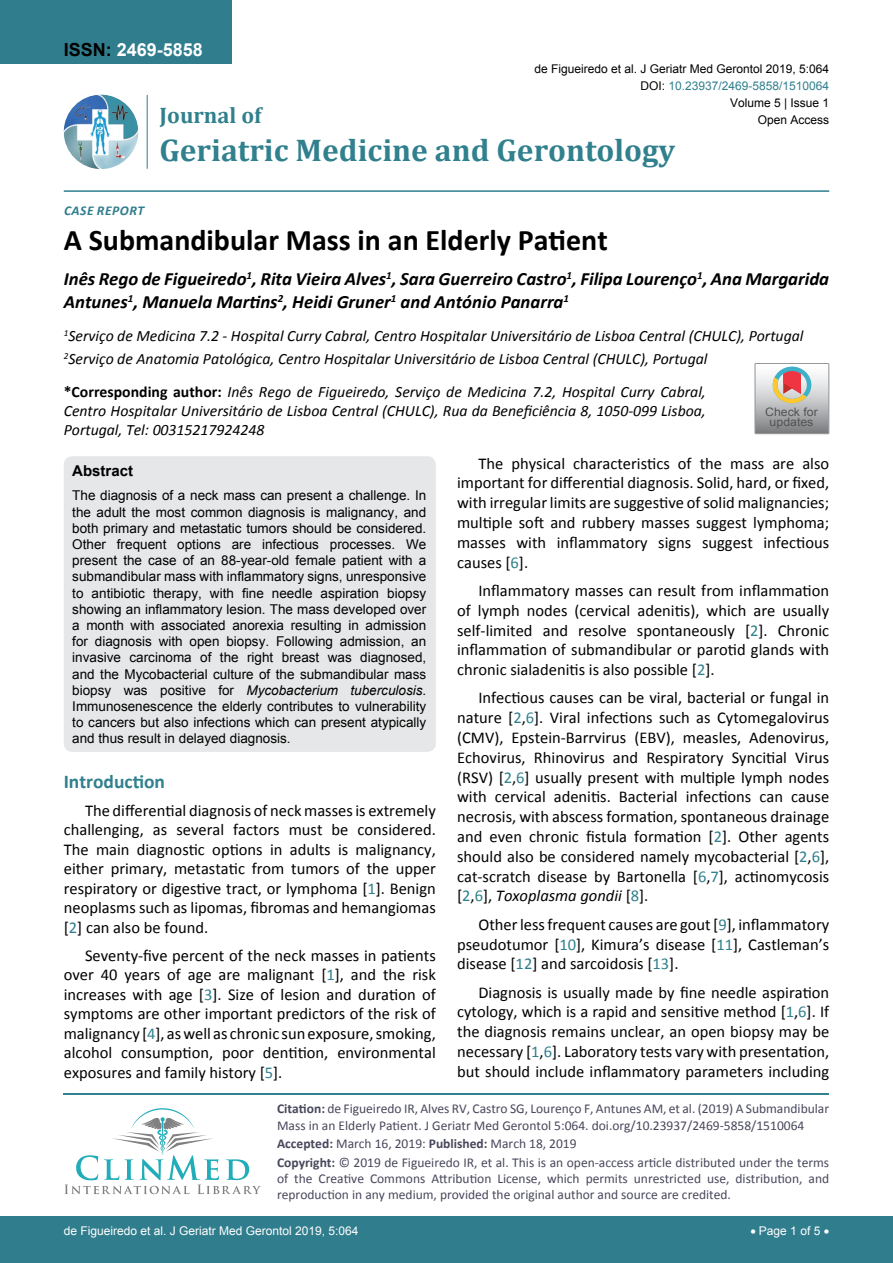
<style>
.page{position:relative;width:893px;height:1263px;background:#fff}
.page>*{position:absolute;margin:0;border:0;box-sizing:border-box;transform-origin:0 0}
.t1{font:700 31.5px "Cambria";color:#30808d}
.t2{font:700 30px "Calibri";color:#000}
.t3{font:700 22.5px "Cambria";color:#30808d}
.t4{font:700 19.5px "Calibri";color:#30808d}
.t5{font:italic 700 18.75px/22.5px "Calibri";color:#000}
.t6{font:700 18px "Arial";color:#fff}
.t7{font:16.5px/19.8px "Calibri";color:#000;text-align:justify}
.t8{font:italic 15.75px/18.9px "Calibri";color:#000}
.t9{font:700 15px "Arial";color:#000}
.t10{font:13.5px/16.2px "Arial";color:#000;text-align:justify}
.t11{font:13.5px/16.2px "Calibri";color:#47475c}
.t12{font:italic 700 13.5px "Calibri";letter-spacing:.04em;color:#307d8d}
.t13{font:12px "Arial";color:#000}
.t14{font:12px "Arial";color:#fff}
.t15{font:12px "Arial";color:#30808d}
.t16{font:11.7px/10.1px "Arial";color:#535353;text-align:center;scale:1.06 1}
.s1{color:#000}
.s2{font-weight:700;font-style:normal}
.s3{font-style:italic}
.s4{color:#30808d}
.s5{font-weight:700}
</style>
<div class="page">
<hr style="left:64px;top:1093px;width:765px;height:2px;background:#30808d">
<svg style="left:64px;top:1108px;width:197px;height:86px"></svg>
<div style="left:0;top:0;width:231px;height:64px;background:#307d8d"></div>
<img style="left:64px;top:95px;width:74px;height:74px;border-radius:37px">
<hr style="left:147px;top:95px;width:1px;height:74px;background:#307d8d">
<hr style="left:64px;top:190px;width:765px;height:2px;background:#307d8d">
<div style="left:0;top:1217px;width:893px;height:46px;background:#307d8d"></div>
<div style="left:64px;top:456px;width:372px;height:296px;background:#e6e7e8;border-radius:9px"></div>
<svg style="left:755px;top:363px;width:74px;height:71px;background:#bdb6b3"></svg>
<p class="t6" style="left:64px;top:38px;width:141px"><span class="s1">ISSN:</span> 2469-5858</p>
<p class="t13" style="left:534px;top:60px;width:296px">de Figueiredo et al. J Geriatr Med Gerontol 2019, 5:064</p>
<p class="t13" style="left:730px;top:95px;width:101px">Volume 5 | Issue 1</p>
<p class="t15" style="left:640px;top:78px;width:190px"><span class="s1">DOI:</span> 10.23937/2469-5858/1510064</p>
<h3 class="t3" style="left:160px;top:100px;width:103px">Journal of</h3>
<h1 class="t1" style="left:160px;top:128px;width:517px">Geriatric Medicine and Gerontology</h1>
<p class="t13" style="left:758px;top:112px;width:73px">Open Access</p>
<p class="t12" style="left:64px;top:202px;width:82px">Case Repor t</p>
<h2 class="t2" style="left:64px;top:221px;width:545px">A Submandibular Mass in an Elderly Patient</h2>
<p class="t5" style="left:64px;top:268px;width:767px">Inês Rego de Figueiredo<sup>1</sup>, Rita Vieira Alves<sup>1</sup>, Sara Guerreiro Castro<sup>1</sup>, Filipa Lourenço<sup>1</sup>, Ana Margarida<br>Antunes<sup>1</sup>, Manuela Martins<sup>2</sup>, Heidi Gruner<sup>1</sup> and António Panarra<sup>1</sup></p>
<p class="t8" style="left:64px;top:324px;width:741px;line-height:23.1px"><sup>1</sup>Serviço de Medicina 7.2 - Hospital Curry Cabral, Centro Hospitalar Universitário de Lisboa Central (CHULC), Portugal<br><sup>2</sup>Serviço de Anatomia Patológica, Centro Hospitalar Universitário de Lisboa Central (CHULC), Portugal</p>
<p class="t8" style="left:64px;top:382px;width:644px;text-align:justify"><span class="s2">*Corresponding author:</span> Inês Rego de Figueiredo, Serviço de Medicina 7.2, Hospital Curry Cabral, Centro Hospitalar Universitário de Lisboa Central (CHULC), Rua da Beneficiência 8, 1050-099 Lisboa, Portugal, Tel: 00315217924248</p>
<p class="t9" style="left:72px;top:460px;width:62px">Abstract</p>
<p class="t10" style="left:72px;top:488px;width:356px">The diagnosis of a neck mass can present a challenge. In the adult the most common diagnosis is malignancy, and both primary and metastatic tumors should be considered.<br>Other frequent options are infectious processes. We present the case of an 88-year-old female patient with a submandibular mass with inflammatory signs, unresponsive to antibiotic therapy, with fine needle aspiration biopsy showing an inflammatory lesion. The mass developed over a month with associated anorexia resulting in admission for diagnosis with open biopsy. Following admission, an invasive carcinoma of the right breast was diagnosed, and the Mycobacterial culture of the submandibular mass biopsy was positive for <span class="s3">Mycobacterium tuberculosis</span>.<br>Immunosenescence the elderly contributes to vulnerability to cancers but also infections which can present atypically and thus result in delayed diagnosis.</p>
<p class="t16" style="left:765px;top:407px;width:51px">Check for updates</p>
<p class="t7" style="left:457px;top:453px;width:374px;text-indent:21px">The physical characteristics of the mass are also important for differential diagnosis. Solid, hard, or fixed, with irregular limits are suggestive of solid malignancies; multiple soft and rubbery masses suggest lymphoma; masses with inflammatory signs suggest infectious causes [<span class="s4">6</span>].</p>
<p class="t7" style="left:457px;top:581px;width:374px;text-indent:21px">Inflammatory masses can result from inflammation of lymph nodes (cervical adenitis), which are usually self-limited and resolve spontaneously [<span class="s4">2</span>]. Chronic inflammation of submandibular or parotid glands with chronic sialadenitis is also possible [<span class="s4">2</span>].</p>
<p class="t7" style="left:457px;top:688px;width:374px;text-indent:21px">Infectious causes can be viral, bacterial or fungal in nature [<span class="s4">2</span>,<span class="s4">6</span>]. Viral infections such as Cytomegalovirus (CMV), Epstein-Barrvirus (EBV), measles, Adenovirus, Echovirus, Rhinovirus and Respiratory Syncitial Virus (RSV) [<span class="s4">2</span>,<span class="s4">6</span>] usually present with multiple lymph nodes with cervical adenitis. Bacterial infections can cause necrosis, with abscess formation, spontaneous drainage and even chronic fistula formation [<span class="s4">2</span>]. Other agents should also be considered namely mycobacterial [<span class="s4">2</span>,<span class="s4">6</span>], cat-scratch disease by Bartonella [<span class="s4">6</span>,<span class="s4">7</span>], actinomycosis [<span class="s4">2</span>,<span class="s4">6</span>], <span class="s3">Toxoplasma gondii</span> [<span class="s4">8</span>].</p>
<p class="t7" style="left:457px;top:914px;width:374px;text-indent:21px">Other less frequent causes are gout [<span class="s4">9</span>], inflammatory pseudotumor [<span class="s4">10</span>], Kimura’s disease [<span class="s4">11</span>], Castleman’s disease [<span class="s4">12</span>] and sarcoidosis [<span class="s4">13</span>].</p>
<p class="t7" style="left:457px;top:982px;width:374px;text-indent:21px">Diagnosis is usually made by fine needle aspiration cytology, which is a rapid and sensitive method [<span class="s4">1</span>,<span class="s4">6</span>]. If the diagnosis remains unclear, an open biopsy may be necessary [<span class="s4">1</span>,<span class="s4">6</span>]. Laboratory tests vary with presentation, but should include inflammatory parameters including</p>
<p class="t4" style="left:64px;top:769px;width:103px">Introduction</p>
<p class="t7" style="left:64px;top:801px;width:374px;text-indent:21px">The differential diagnosis of neck masses is extremely challenging, as several factors must be considered.<br>The main diagnostic options in adults is malignancy, either primary, metastatic from tumors of the upper respiratory or digestive tract, or lymphoma [<span class="s4">1</span>]. Benign neoplasms such as lipomas, fibromas and hemangiomas [<span class="s4">2</span>] can also be found.</p>
<p class="t7" style="left:64px;top:946px;width:374px;text-indent:21px">Seventy-five percent of the neck masses in patients over 40 years of age are malignant [<span class="s4">1</span>], and the risk increases with age [<span class="s4">3</span>]. Size of lesion and duration of symptoms are other important predictors of the risk of malignancy [<span class="s4">4</span>], as well as chronic sun exposure, smoking, alcohol consumption, poor dentition, environmental exposures and family history [<span class="s4">5</span>].</p>
<p class="t11" style="left:277px;top:1101px;width:554px"><span class="s5">Citation:</span> de Figueiredo IR, Alves RV, Castro SG, Lourenço F, Antunes AM, et al. (2019) A Submandibular<br>Mass in an Elderly Patient. J Geriatr Med Gerontol 5:064. doi.org/10.23937/2469-5858/1510064</p>
<p class="t11" style="left:277px;top:1134px;width:554px;line-height:18.6px"><span class="s5">Accepted:</span> March 16, 2019: <span class="s5">Published:</span> March 18, 2019<br><span class="s5">Copyright:</span> © 2019 de Figueiredo IR, et al. This is an open-access article distributed under the terms</p>
<p class="t11" style="left:277px;top:1170px;width:554px">of the Creative Commons Attribution License, which permits unrestricted use, distribution, and reproduction in any medium, provided the original author and source are credited.</p>
<p class="t14" style="left:64px;top:1223px;width:296px">de Figueiredo et al. J Geriatr Med Gerontol 2019, 5:064</p>
<p class="t14" style="left:750px;top:1223px;width:80px">• Page 1 of 5 •</p>
</div>
